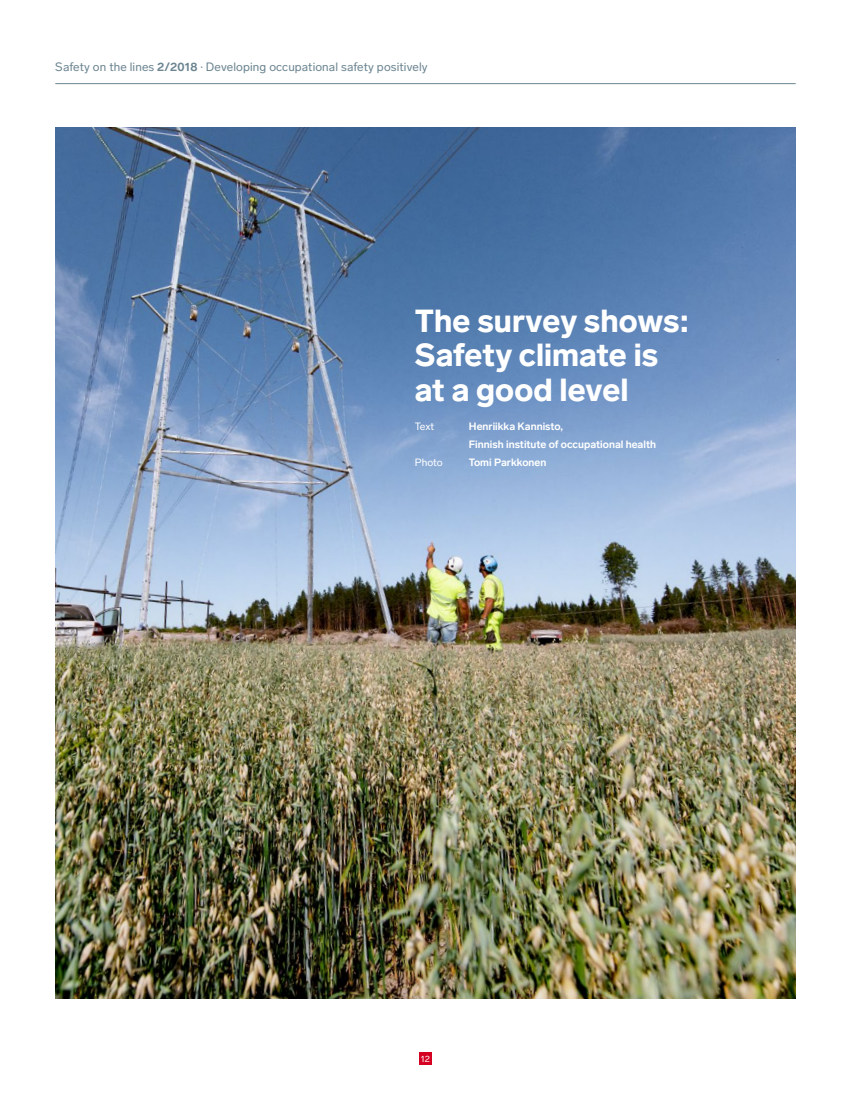
<style>
.page{position:relative;width:851px;height:1106px;background:#fff}
.page>*{position:absolute;margin:0;border:0;box-sizing:border-box;transform-origin:0 0}
.t1{font:900 31.5px/34.5px "Lab Grotesque";color:#fff}
.t2{font:12px "Lab Grotesque";letter-spacing:.01em;color:#6b8490}
.t3{font:700 10.5px/18px "Lab Grotesque";color:#fff}
.t4{font:10.5px "Lab Grotesque";letter-spacing:-.015em;color:#fff}
.t5{font:9px "Lab Grotesque";color:#fff}
.s1{font-weight:700}
</style>
<div class="page">
<div style="left:419px;top:1052px;width:13px;height:12px;background:#d40122"></div>
<hr style="left:55px;top:83px;width:740px;height:1px;background:#6b8490">
<img style="left:55px;top:128px;width:740px;height:870px">
<p class="t2" style="left:55px;top:59px;width:374px">Safety on the lines <span class="s1">2/2018</span> · Developing occupational safety positively</p>
<h1 class="t1" style="left:415px;top:303px;width:275px">The survey shows:<br>Safety climate is at a good level</h1>
<p class="t4" style="left:415px;top:420px;width:21px">Text</p>
<p class="t3" style="left:469px;top:417px;width:189px">Henriikka Kannisto,<br>Finnish institute of occupational health</p>
<p class="t4" style="left:415px;top:456px;width:29px">Photo</p>
<p class="t3" style="left:469px;top:453px;width:79px">Tomi Parkkonen</p>
<p class="t5" style="left:421px;top:1053px;width:11px">12</p>
</div>
